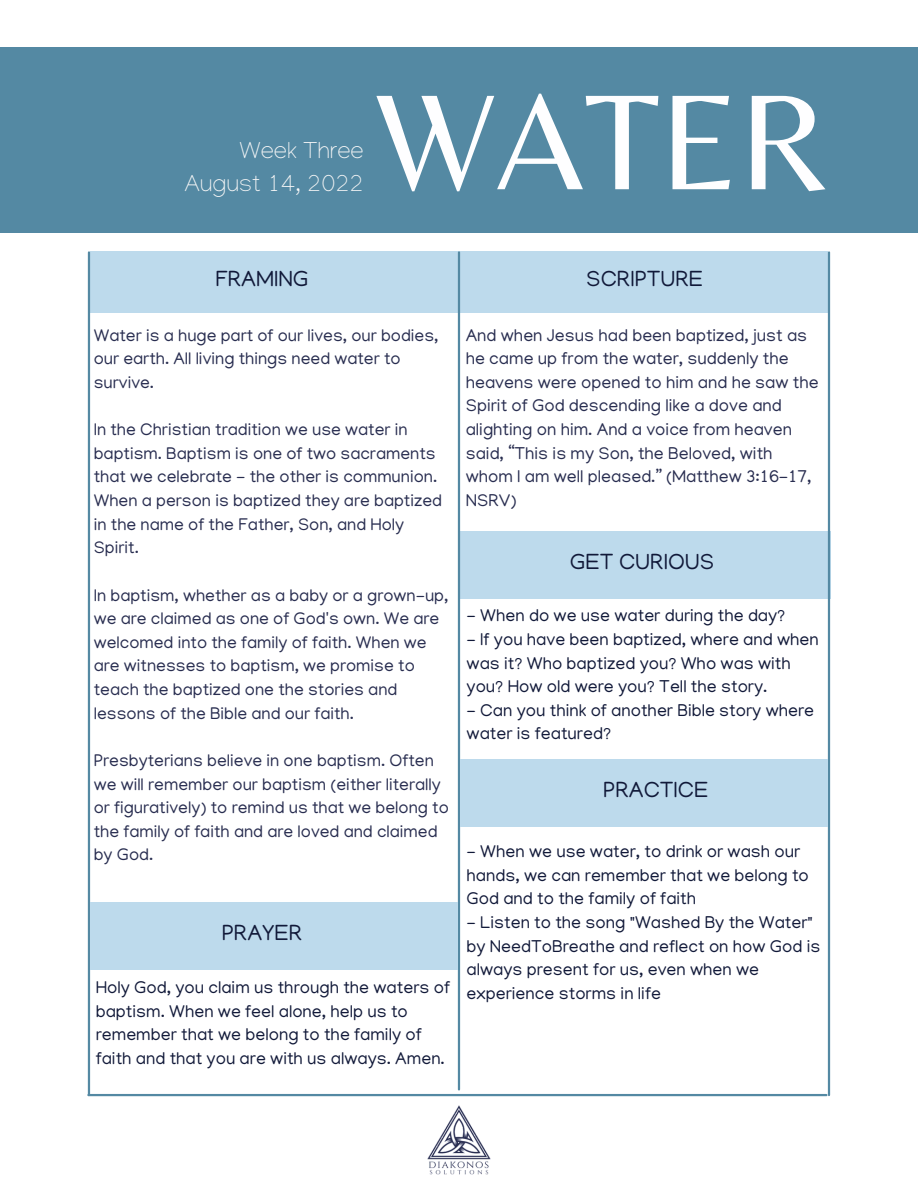
<style>
.page{position:relative;width:918px;height:1188px;background:#fff}
.page>*{position:absolute;margin:0;border:0;box-sizing:border-box;transform-origin:0 0}
.t1{font:141px "Belleza";color:#fefeff}
.t2{font:100 24px/32.7px "Manjari";color:#f7f7f7;text-align:right}
.t3{font:22.5px "Manjari";color:#111939}
.t4{font:17.55px/23.7px "Manjari";color:#111939}
.t5{font:17.55px/23.7px "Manjari";color:#282d50}
.t6{font:17.25px/23.7px "Manjari";color:#282d50}
</style>
<div class="page">
<div style="left:0;top:47px;width:918px;height:186px;background:#5489a3"></div>
<div style="left:90px;top:251px;width:738px;height:62px;background:#bddaec"></div>
<hr style="left:88px;top:252px;width:2px;height:843px;background:#5489a3">
<div style="left:460px;top:532px;width:370px;height:67px;background:#bddaec"></div>
<hr style="left:828px;top:252px;width:2px;height:843px;background:#5489a3">
<hr style="left:88px;top:1094px;width:738px;height:2px;background:#5489a3">
<hr style="left:458px;top:252px;width:2px;height:837px;background:#5489a3">
<div style="left:460px;top:759px;width:368px;height:67px;background:#bddaec"></div>
<div style="left:90px;top:902px;width:368px;height:68px;background:#bddaec"></div>
<img style="left:427px;top:1105px;width:64px;height:70px">
<h2 class="t2" style="left:184px;top:138px;width:181px">Week Three<br>August 14, 2022</h2>
<h1 class="t1" style="left:375px;top:58px;width:456px">WATER</h1>
<h3 class="t3" style="left:215px;top:270px;width:95px">FRAMING</h3>
<h3 class="t3" style="left:586px;top:270px;width:119px">SCRIPTURE</h3>
<p class="t5" style="left:466px;top:326px;width:355px">And when Jesus had been baptized, just as he came up from the water, suddenly the heavens were opened to him and he saw the Spirit of God descending like a dove and alighting on him. And a voice from heaven said, “This is my Son, the Beloved, with whom I am well pleased.” (Matthew 3:16-17, NSRV)</p>
<p class="t6" style="left:94px;top:326px;width:346px">Water is a huge part of our lives, our bodies, our earth. All living things need water to survive.</p>
<p class="t6" style="left:94px;top:420px;width:350px">In the Christian tradition we use water in baptism. Baptism is one of two sacraments that we celebrate - the other is communion.<br>When a person is baptized they are baptized in the name of the Father, Son, and Holy Spirit.</p>
<p class="t6" style="left:94px;top:586px;width:356px">In baptism, whether as a baby or a grown-up, we are claimed as one of God's own. We are welcomed into the family of faith. When we are witnesses to baptism, we promise to teach the baptized one the stories and lessons of the Bible and our faith.</p>
<p class="t6" style="left:94px;top:751px;width:357px">Presbyterians believe in one baptism. Often we will remember our baptism (either literally or figuratively) to remind us that we belong to the family of faith and are loved and claimed by God.</p>
<h3 class="t3" style="left:570px;top:553px;width:146px">GET CURIOUS</h3>
<p class="t4" style="left:467px;top:606px;width:320px">- When do we use water during the day?</p>
<p class="t4" style="left:467px;top:630px;width:354px">- If you have been baptized, where and when was it? Who baptized you? Who was with you? How old were you? Tell the story.</p>
<p class="t4" style="left:467px;top:701px;width:349px">- Can you think of another Bible story where water is featured?</p>
<h3 class="t3" style="left:603px;top:780px;width:107px">PRACTICE</h3>
<p class="t4" style="left:467px;top:842px;width:344px">- When we use water, to drink or wash our hands, we can remember that we belong to<br>God and to the family of faith</p>
<p class="t4" style="left:467px;top:913px;width:355px">- Listen to the song "Washed By the Water" by NeedToBreathe and reflect on how God is always present for us, even when we</p>
<h3 class="t3" style="left:222px;top:924px;width:82px">PRAYER</h3>
<p class="t4" style="left:96px;top:978px;width:356px">Holy God, you claim us through the waters of</p>
<p class="t4" style="left:467px;top:984px;width:196px">experience storms in life</p>
<p class="t4" style="left:96px;top:1002px;width:351px">baptism. When we feel alone, help us to remember that we belong to the family of faith and that you are with us always. Amen.</p>
</div>
